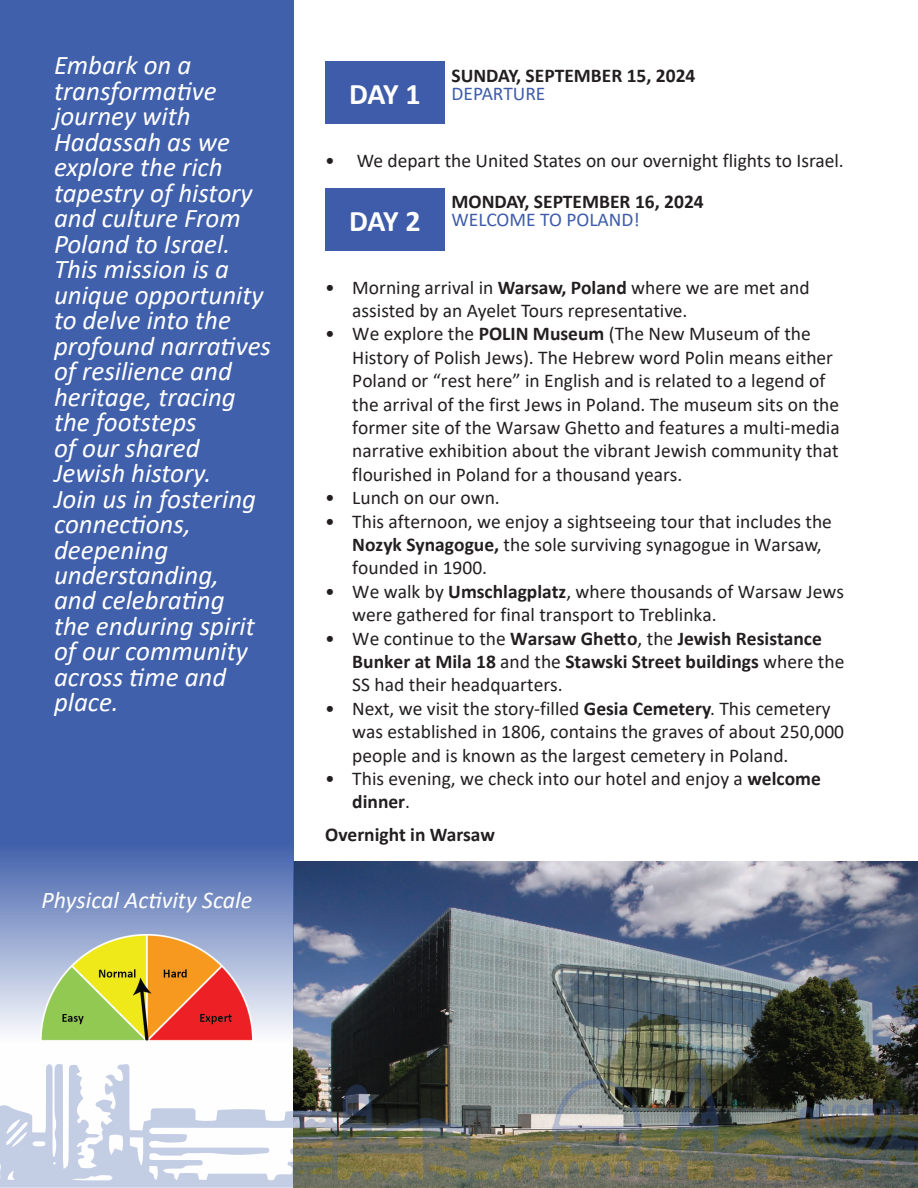
<style>
.page{position:relative;width:918px;height:1188px;background:#fff}
.page>*{position:absolute;margin:0;border:0;box-sizing:border-box;transform-origin:0 0}
.t1{font:italic 27px/25.5px "Calibri";color:#fff}
.t2{font:italic 24px "Calibri";color:#fff}
.t3{font:19.5px/23.4px "Calibri";color:#231f20}
.t4{font:700 19.5px/18px "Calibri";color:#231f20}
.s1{font-size:30px;color:#fff}
.s2{font-weight:400;color:#3e5caa}
.s3{font-weight:700}
.s4{font-weight:400}
</style>
<div class="page">
<img style="left:294px;top:862px;width:624px;height:202px">
<img style="left:294px;top:1064px;width:624px;height:124px">
<div style="left:325px;top:61px;width:120px;height:63px;background:#3e5ca9"></div>
<div style="left:325px;top:188px;width:120px;height:63px;background:#3e5ca9"></div>
<svg style="left:0;top:0;width:294px;height:1188px;background:#5e78b7"></svg>
<img style="left:41px;top:934px;width:212px;height:108px">
<p class="t1" style="left:54px;top:51px;width:219px">Embark on a transformative journey with<br>Hadassah as we explore the rich tapestry of history and culture From<br>Poland to Israel.<br>This mission is a unique opportunity to delve into the profound narratives of resilience and heritage, tracing the footsteps<br>of our shared<br>Jewish history.<br>Join us in fostering connections, deepening understanding,<br>and celebrating<br>the enduring spirit of our community across time and place.</p>
<p class="t2" style="left:42px;top:884px;width:212px">Physical Activity Scale</p>
<p class="t4" style="left:349px;top:66px;width:348px;text-indent:102px">SUNDAY, SEPTEMBER 15, 2024<br><span class="s1">DAY 1</span> <span class="s2">DEPARTURE</span></p>
<p class="t3" style="left:325px;top:148px;width:11px">•</p>
<p class="t3" style="left:357px;top:148px;width:489px">We depart the United States on our overnight flights to Israel.</p>
<p class="t4" style="left:349px;top:192px;width:356px;text-indent:102px">MONDAY, SEPTEMBER 16, 2024<br><span class="s1">DAY 2</span> <span class="s2">WELCOME TO POLAND!</span></p>
<p class="t3" style="left:352px;top:275px;width:459px">Morning arrival in <span class="s3">Warsaw, Poland</span> where we are met and assisted by an Ayelet Tours representative.</p>
<p class="t3" style="left:352px;top:322px;width:489px;text-indent:-27px">• We explore the <span class="s3">POLIN Museum</span> (The New Museum of the History of Polish Jews). The Hebrew word Polin means either Poland or “rest here” in English and is related to a legend of the arrival of the first Jews in Poland. The museum sits on the former site of the Warsaw Ghetto and features a multi-media narrative exhibition about the vibrant Jewish community that flourished in Poland for a thousand years.</p>
<p class="t3" style="left:325px;top:486px;width:176px">• Lunch on our own.</p>
<p class="t3" style="left:352px;top:509px;width:481px;text-indent:-27px">• This afternoon, we enjoy a sightseeing tour that includes the<br><span class="s3">Nozyk Synagogue,</span> the sole surviving synagogue in Warsaw, founded in 1900.</p>
<p class="t3" style="left:352px;top:579px;width:493px;text-indent:-27px">• We walk by <span class="s3">Umschlagplatz</span>, where thousands of Warsaw Jews were gathered for final transport to Treblinka.</p>
<p class="t4" style="left:352px;top:626px;width:494px;line-height:23.4px;text-indent:-27px"><span class="s4">• We continue to the</span> Warsaw Ghetto<span class="s4">, the</span> Jewish Resistance<br>Bunker at Mila 18 <span class="s4">and the</span> Stawski Street buildings <span class="s4">where the<br>SS had their headquarters.</span></p>
<p class="t3" style="left:352px;top:696px;width:493px;text-indent:-27px">• Next, we visit the story-filled <span class="s3">Gesia Cemetery</span>. This cemetery was established in 1806, contains the graves of about 250,000 people and is known as the largest cemetery in Poland.</p>
<p class="t3" style="left:352px;top:766px;width:470px;text-indent:-27px">• This evening, we check into our hotel and enjoy a <span class="s3">w</span><span class="s3">elcome </span><span class="s3">d</span><span class="s3">inner</span>.</p>
<p class="t4" style="left:325px;top:825px;width:171px">Overnight in Warsaw</p>
<p class="t3" style="left:325px;top:275px;width:11px">•</p>
</div>
